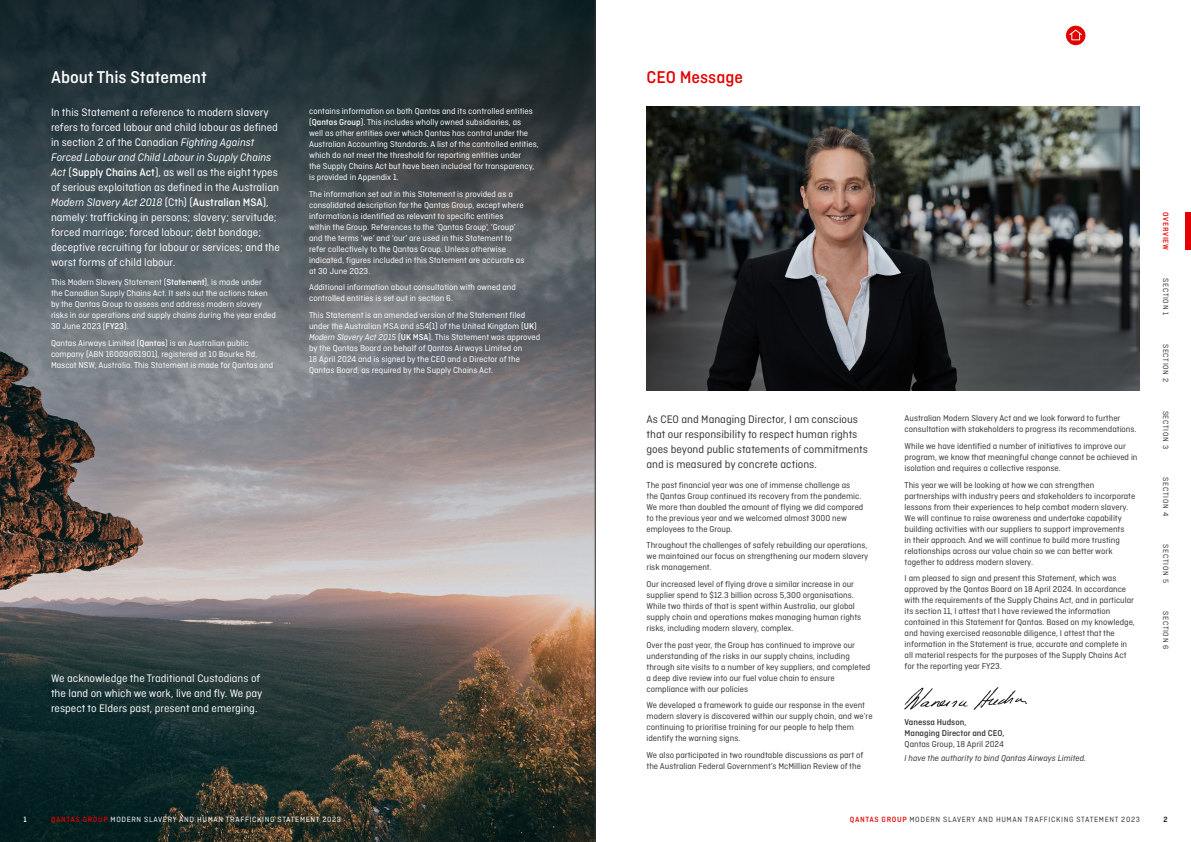
<style>
.page{position:relative;width:1191px;height:842px;background:#fff}
.page>*{position:absolute;margin:0;border:0;box-sizing:border-box;transform-origin:0 0}
.t1{font:500 18px "Ciutadella";color:#fff}
.t2{font:500 18px "Ciutadella";color:#e40000}
.t3{font:11.5px/15px "Ciutadella";color:#fff}
.t4{font:11.5px/15px "Ciutadella";color:#323232}
.t5{font:9px/11px "Ciutadella";color:#323232}
.t6{font:9px/11px "Ciutadella";color:#fff}
.t7{font:italic 9px "Ciutadella";color:#323232}
.t8{font:500 9px/11px "Ciutadella";color:#323232}
.t9{font:8px "Ciutadella";letter-spacing:.08em;color:#323232}
.t10{font:8px "Ciutadella";letter-spacing:.08em;color:#fff}
.t11{font:500 8px "Ciutadella";letter-spacing:.08em;color:#e40000}
.t12{font:500 8px "Ciutadella";color:#000}
.t13{font:500 8px "Ciutadella";color:#fff}
.s1{font-style:italic}
.s2{font-weight:500}
.s3{font-weight:500;color:#e40000}
</style>
<div class="page">
<img style="left:0;top:610px;width:595px;height:232px">
<svg style="left:0;top:0;width:595px;height:610px;background:#676a6d"></svg>
<img style="left:646px;top:107px;width:494px;height:284px">
<img style="left:904px;top:687px;width:122px;height:23px">
<div style="left:1185px;top:212px;width:6px;height:38px;background:#e40000"></div>
<svg style="left:1066px;top:26px;width:19px;height:19px"></svg>
<svg style="left:1069px;top:29px;width:13px;height:6px"></svg>
<div style="left:1071px;top:33px;width:9px;height:7px;border:1px solid #fff"></div>
<hr style="left:595px;top:0;width:1px;height:842px;background:#323232">
<h1 class="t1" style="left:51px;top:67px;width:157px">About This Statement</h1>
<p class="t3" style="left:51px;top:104px;width:230px">In this Statement a reference to modern slavery refers to forced labour and child labour as defined in section 2 of the Canadian <span class="s1">Fighting Against Forced Labour and Child Labour in Supply Chains Act</span> (<span class="s2">Supply Chains Act</span>), as well as the eight types of serious exploitation as defined in the Australian <span class="s1">Modern Slavery Act 2018</span> (Cth) (<span class="s2">Australian MSA</span>), namely: trafficking in persons; slavery; servitude; forced marriage; forced labour; debt bondage; deceptive recruiting for labour or services; and the worst forms of child labour.</p>
<p class="t6" style="left:51px;top:277px;width:226px">This Modern Slavery Statement (<span class="s2">Statement</span>), is made under the Canadian Supply Chains Act. It sets out the actions taken by the Qantas Group to assess and address modern slavery risks in our operations and supply chains during the year ended 30 June 2023 (<span class="s2">FY23</span>).</p>
<p class="t6" style="left:51px;top:337px;width:224px">Qantas Airways Limited (<span class="s2">Qantas</span>) is an Australian public company (ABN 16009661901), registered at 10 Bourke Rd,<br>Mascot NSW, Australia. This Statement is made for Qantas and</p>
<p class="t6" style="left:309px;top:106px;width:231px">contains information on both Qantas and its controlled entities (<span class="s2">Qantas Group</span>). This includes wholly owned subsidiaries, as<br>well as other entities over which Qantas has control under the Australian Accounting Standards. A list of the controlled entities, which do not meet the threshold for reporting entities under<br>the Supply Chains Act but have been included for transparency, is provided in Appendix 1.</p>
<p class="t6" style="left:309px;top:188px;width:217px">The information set out in this Statement is provided as a consolidated description for the Qantas Group, except where information is identified as relevant to specific entities within the Group. References to the ‘Qantas Group’, ‘Group’ and the terms ‘we’ and ‘our’ are used in this Statement to refer collectively to the Qantas Group. Unless otherwise indicated, figures included in this Statement are accurate as at 30 June 2023.</p>
<p class="t6" style="left:309px;top:282px;width:208px">Additional information about consultation with owned and controlled entities is set out in section 6.</p>
<p class="t6" style="left:309px;top:310px;width:233px">This Statement is an amended version of the Statement filed under the Australian MSA and s54(1) of the United Kingdom (<span class="s2">UK</span>)<br><span class="s1">Modern Slavery Act 2015</span> (<span class="s2">UK MSA</span>). This Statement was approved by the Qantas Board on behalf of Qantas Airways Limited on<br>18 April 2024 and is signed by the CEO and a Director of the Qantas Board, as required by the Supply Chains Act.</p>
<p class="t3" style="left:51px;top:670px;width:213px">We acknowledge the Traditional Custodians of the land on which we work, live and fly. We pay respect to Elders past, present and emerging.</p>
<p class="t13" style="left:23px;top:815px;width:5px">1</p>
<p class="t10" style="left:51px;top:815px;width:291px"><span class="s3">QANTAS GROUP</span> MODERN SLAVERY AND HUMAN TRAFFICKING STATEMENT 2023</p>
<h1 class="t2" style="left:646px;top:67px;width:98px">CEO Message</h1>
<p class="t4" style="left:646px;top:412px;width:223px">As CEO and Managing Director, I am conscious that our responsibility to respect human rights goes beyond public statements of commitments and is measured by concrete actions.</p>
<p class="t5" style="left:646px;top:479px;width:218px">The past financial year was one of immense challenge as the Qantas Group continued its recovery from the pandemic.<br>We more than doubled the amount of flying we did compared to the previous year and we welcomed almost 3000 new employees to the Group.</p>
<p class="t5" style="left:646px;top:540px;width:223px;text-align:justify">Throughout the challenges of safely rebuilding our operations, we maintained our focus on strengthening our modern slavery risk management.</p>
<p class="t5" style="left:646px;top:578px;width:216px">Our increased level of flying drove a similar increase in our supplier spend to $12.3 billion across 5,300 organisations.<br>While two thirds of that is spent within Australia, our global supply chain and operations makes managing human rights risks, including modern slavery, complex.</p>
<p class="t5" style="left:646px;top:639px;width:225px">Over the past year, the Group has continued to improve our understanding of the risks in our supply chains, including through site visits to a number of key suppliers, and completed a deep dive review into our fuel value chain to ensure compliance with our policies</p>
<p class="t5" style="left:646px;top:700px;width:228px">We developed a framework to guide our response in the event modern slavery is discovered within our supply chain, and we’re continuing to prioritise training for our people to help them identify the warning signs.</p>
<p class="t5" style="left:646px;top:749px;width:218px">We also participated in two roundtable discussions as part of the Australian Federal Government’s McMillian Review of the</p>
<p class="t5" style="left:904px;top:413px;width:233px">Australian Modern Slavery Act and we look forward to further consultation with stakeholders to progress its recommendations.</p>
<p class="t5" style="left:904px;top:441px;width:234px">While we have identified a number of initiatives to improve our program, we know that meaningful change cannot be achieved in isolation and requires a collective response.</p>
<p class="t5" style="left:904px;top:479px;width:232px">This year we will be looking at how we can strengthen partnerships with industry peers and stakeholders to incorporate lessons from their experiences to help combat modern slavery.<br>We will continue to raise awareness and undertake capability building activities with our suppliers to support improvements<br>in their approach. And we will continue to build more trusting relationships across our value chain so we can better work together to address modern slavery.</p>
<p class="t5" style="left:904px;top:573px;width:232px">I am pleased to sign and present this Statement, which was approved by the Qantas Board on 18 April 2024. In accordance with the requirements of the Supply Chains Act, and in particular its section 11, I attest that I have reviewed the information contained in this Statement for Qantas. Based on my knowledge, and having exercised reasonable diligence, I attest that the information in the Statement is true, accurate and complete in all material respects for the purposes of the Supply Chains Act for the reporting year FY23.</p>
<p class="t8" style="left:904px;top:717px;width:102px">Vanessa Hudson,<br>Managing Director and CEO,</p>
<p class="t5" style="left:904px;top:739px;width:101px">Qantas Group, 18 April 2024</p>
<p class="t7" style="left:904px;top:753px;width:183px">I have the authority to bind Qantas Airways Limited.</p>
<p class="t11" style="left:1170px;top:212px;width:39px;rotate:90deg">OVERVIEW</p>
<p class="t9" style="left:1170px;top:278px;width:39px;rotate:90deg">SECTION 1</p>
<p class="t9" style="left:1170px;top:344px;width:40px;rotate:90deg">SECTION 2</p>
<p class="t9" style="left:1170px;top:410px;width:40px;rotate:90deg">SECTION 3</p>
<p class="t9" style="left:1170px;top:477px;width:40px;rotate:90deg">SECTION 4</p>
<p class="t9" style="left:1170px;top:544px;width:40px;rotate:90deg">SECTION 5</p>
<p class="t9" style="left:1170px;top:611px;width:40px;rotate:90deg">SECTION 6</p>
<p class="t9" style="left:850px;top:815px;width:291px"><span class="s3">QANTAS GROUP</span> MODERN SLAVERY AND HUMAN TRAFFICKING STATEMENT 2023</p>
<p class="t12" style="left:1163px;top:815px;width:6px">2</p>
</div>
